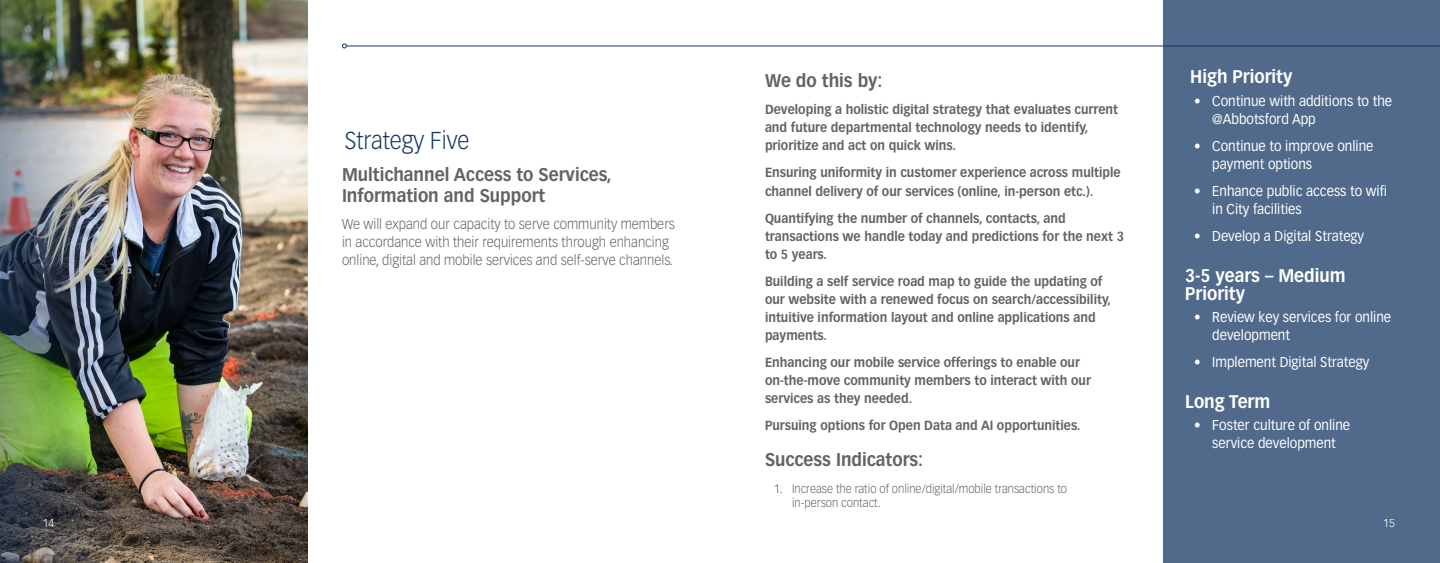
<style>
.page{position:relative;width:1440px;height:563px;background:#fff}
.page>*{position:absolute;margin:0;border:0;box-sizing:border-box;transform-origin:0 0}
.body_copy{font:300 24px "Vectora LT Std";color:#173763;scale:.93 1}
.body_copy-2{font:700 18px/21px "Vectora LT Std";color:#636366;scale:.93 1}
.body_copy-3{font:700 18px/18px "Vectora LT Std";color:#fff;scale:.93 1}
.t1{font:14px/18px "Vectora LT Std";color:#fff;scale:.93 1}
.body_copy-4{font:300 14px/18px "Vectora LT Std";color:#636366;scale:.93 1}
.body_copy-5{font:700 13px/18px "Vectora LT Std";color:#636366;scale:.93 1}
.t2{font:300 12px/14px "Vectora LT Std";color:#636366;scale:.93 1}
.subheader_16{font:300 11.25px "Vectora LT Std";color:#fff}
</style>
<div class="page">
<img style="left:124px;top:0;width:184px;height:562px">
<hr style="left:347px;top:45px;width:1093px;height:1px;background:#173763">
<svg style="left:342px;top:43px;width:5px;height:5px"></svg>
<div style="left:1163px;top:0;width:277px;height:562px;background:#51698a"></div>
<img style="left:0;top:0;width:124px;height:562px">
<p class="body_copy" style="left:345px;top:126px;width:136px">Strategy Five</p>
<p class="body_copy-2" style="left:342px;top:164px;width:292px">Multichannel Access to Services,<br>Information and Support</p>
<p class="body_copy-4" style="left:342px;top:215px;width:360px">We will expand our capacity to serve community members in accordance with their requirements through enhancing online, digital and mobile services and self-serve channels.</p>
<p class="body_copy-2" style="left:765px;top:70px;width:128px">We do this by:</p>
<p class="body_copy-5" style="left:765px;top:101px;width:381px">Developing a holistic digital strategy that evaluates current and future departmental technology needs to identify, prioritize and act on quick wins.</p>
<p class="body_copy-5" style="left:765px;top:164px;width:384px">Ensuring uniformity in customer experience across multiple channel delivery of our services (online, in-person etc.).</p>
<p class="body_copy-5" style="left:765px;top:209px;width:387px">Quantifying the number of channels, contacts, and transactions we handle today and predictions for the next 3 to 5 years.</p>
<p class="body_copy-5" style="left:765px;top:272px;width:374px">Building a self service road map to guide the updating of our website with a renewed focus on search/accessibility, intuitive information layout and online applications and payments.</p>
<p class="body_copy-5" style="left:765px;top:353px;width:352px">Enhancing our mobile service offerings to enable our on-the-move community members to interact with our services as they needed.</p>
<p class="body_copy-5" style="left:765px;top:416px;width:341px">Pursuing options for Open Data and AI opportunities.</p>
<p class="body_copy-2" style="left:765px;top:448px;width:172px">Success Indicators:</p>
<p class="t2" style="left:792px;top:481px;width:297px;text-indent:-18px">1. Increase the ratio of online/digital/mobile transactions to in-person contact.</p>
<p class="body_copy-3" style="left:1190px;top:68px;width:111px">High Priority</p>
<p class="t1" style="left:1212px;top:92px;width:195px;text-indent:-18px">• Continue with additions to the @Abbotsford App</p>
<p class="t1" style="left:1212px;top:137px;width:175px;text-indent:-18px">• Continue to improve online payment options</p>
<p class="t1" style="left:1212px;top:182px;width:189px;text-indent:-18px">• Enhance public access to wifi in City facilities</p>
<p class="t1" style="left:1194px;top:227px;width:184px">• Develop a Digital Strategy</p>
<p class="body_copy-3" style="left:1185px;top:266px;width:174px">3-5 years – Medium<br>Priority</p>
<p class="t1" style="left:1212px;top:308px;width:194px;text-indent:-18px">• Review key services for online development</p>
<p class="t1" style="left:1194px;top:353px;width:190px">• Implement Digital Strategy</p>
<p class="body_copy-3" style="left:1185px;top:392px;width:93px">Long Term</p>
<p class="t1" style="left:1194px;top:416px;width:169px;text-align:center">• Foster culture of online service development</p>
<p class="subheader_16" style="left:43px;top:516px;width:13px">14</p>
<p class="subheader_16" style="left:1383px;top:516px;width:13px">15</p>
</div>
